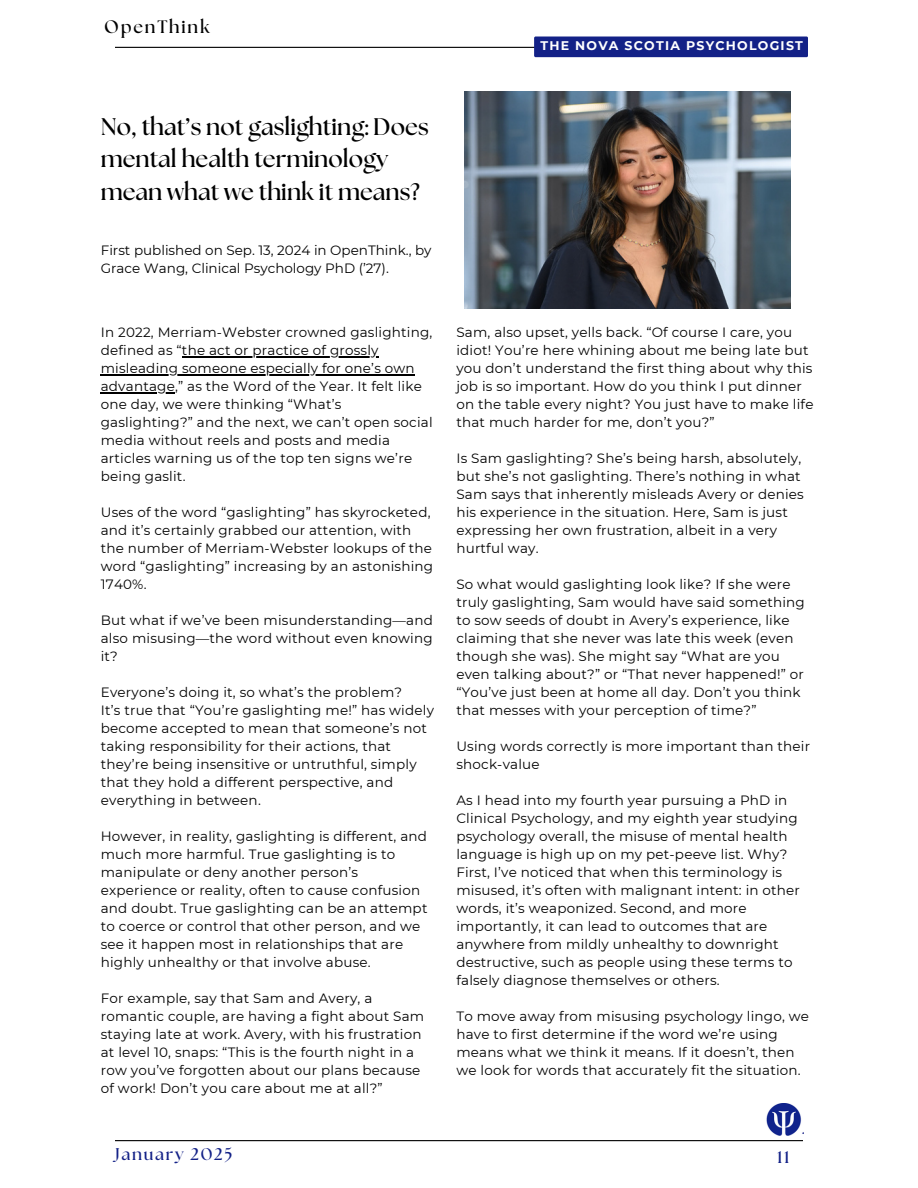
<style>
.page{position:relative;width:918px;height:1188px;background:#fff}
.page>*{position:absolute;margin:0;border:0;box-sizing:border-box;transform-origin:0 0}
.t1{font:700 24px/32.5px "The Seasons";color:#000}
.t2{font:700 18px "The Seasons";letter-spacing:.1em;color:#000}
.t3{font:700 16.95px "The Seasons";letter-spacing:.1em;color:#132187}
.t4{font:13.5px/18px "Montserrat";letter-spacing:.015em;color:#000}
.t5{font:700 12.45px "Montserrat";letter-spacing:.1em;color:#fff}
</style>
<div class="page">
<hr style="left:115px;top:47px;width:688px;height:1px;background:#000">
<hr style="left:115px;top:1140px;width:688px;height:1px;background:#000">
<img style="left:766px;top:1104px;width:37px;height:31px">
<hr style="left:182px;top:356px;width:197px;height:1px;background:#000">
<hr style="left:101px;top:374px;width:314px;height:1px;background:#000">
<hr style="left:101px;top:392px;width:74px;height:1px;background:#000">
<img style="left:464px;top:92px;width:327px;height:217px">
<div style="left:534px;top:37px;width:274px;height:20px;background:#132187"></div>
<p class="t2" style="left:104px;top:19px;width:107px">OpenThink</p>
<p class="t5" style="left:540px;top:38px;width:264px">THE NOVA SCOTIA PSYCHOLOGIST</p>
<p class="t1" style="left:101px;top:111px;width:329px">No, that’s not gaslighting: Does mental health terminology mean what we think it means?</p>
<p class="t4" style="left:101px;top:241px;width:332px">First published on Sep. 13, 2024 in OpenThink., by<br>Grace Wang, Clinical Psychology PhD (’27).</p>
<p class="t4" style="left:101px;top:323px;width:333px">In 2022, Merriam-Webster crowned gaslighting, defined as “the act or practice of grossly</p>
<p class="t4" style="left:101px;top:359px;width:315px">misleading someone especially for one’s own</p>
<p class="t4" style="left:101px;top:377px;width:333px">advantage,” as the Word of the Year. It felt like one day, we were thinking “What’s gaslighting?” and the next, we can’t open social media without reels and posts and media articles warning us of the top ten signs we’re being gaslit.</p>
<p class="t4" style="left:101px;top:503px;width:334px">Uses of the word “gaslighting” has skyrocketed, and it’s certainly grabbed our attention, with the number of Merriam-Webster lookups of the word “gaslighting” increasing by an astonishing</p>
<p class="t4" style="left:101px;top:575px;width:47px">1740%.</p>
<p class="t4" style="left:101px;top:611px;width:334px;text-align:justify">But what if we’ve been misunderstanding—and also misusing—the word without even knowing it?</p>
<p class="t4" style="left:101px;top:683px;width:303px">Everyone’s doing it, so what’s the problem?</p>
<p class="t4" style="left:101px;top:701px;width:335px">It’s true that “You’re gaslighting me!” has widely become accepted to mean that someone’s not taking responsibility for their actions, that they’re being insensitive or untruthful, simply that they hold a different perspective, and everything in between.</p>
<p class="t4" style="left:101px;top:827px;width:328px">However, in reality, gaslighting is different, and much more harmful. True gaslighting is to manipulate or deny another person’s experience or reality, often to cause confusion and doubt. True gaslighting can be an attempt to coerce or control that other person, and we see it happen most in relationships that are highly unhealthy or that involve abuse.</p>
<p class="t4" style="left:101px;top:989px;width:325px">For example, say that Sam and Avery, a romantic couple, are having a fight about Sam staying late at work. Avery, with his frustration at level 10, snaps: “This is the fourth night in a row you’ve forgotten about our plans because of work! Don’t you care about me at all?”</p>
<p class="t4" style="left:456px;top:323px;width:359px">Sam, also upset, yells back. “Of course I care, you idiot! You’re here whining about me being late but you don’t understand the first thing about why this job is so important. How do you think I put dinner on the table every night? You just have to make life that much harder for me, don’t you?”</p>
<p class="t4" style="left:456px;top:449px;width:349px">Is Sam gaslighting? She’s being harsh, absolutely, but she’s not gaslighting. There’s nothing in what Sam says that inherently misleads Avery or denies his experience in the situation. Here, Sam is just expressing her own frustration, albeit in a very hurtful way.</p>
<p class="t4" style="left:456px;top:575px;width:350px">So what would gaslighting look like? If she were truly gaslighting, Sam would have said something to sow seeds of doubt in Avery’s experience, like claiming that she never was late this week (even though she was). She might say “What are you even talking about?” or “That never happened!” or “You’ve just been at home all day. Don’t you think that messes with your perception of time?”</p>
<p class="t4" style="left:456px;top:737px;width:355px">Using words correctly is more important than their shock-value</p>
<p class="t4" style="left:456px;top:791px;width:345px">As I head into my fourth year pursuing a PhD in Clinical Psychology, and my eighth year studying psychology overall, the misuse of mental health language is high up on my pet-peeve list. Why?<br>First, I’ve noticed that when this terminology is misused, it’s often with malignant intent: in other words, it’s weaponized. Second, and more importantly, it can lead to outcomes that are anywhere from mildly unhealthy to downright destructive, such as people using these terms to falsely diagnose themselves or others.</p>
<p class="t4" style="left:456px;top:1007px;width:354px">To move away from misusing psychology lingo, we have to first determine if the word we’re using means what we think it means. If it doesn’t, then we look for words that accurately fit the situation.</p>
<h1 class="t3" style="left:115px;top:1146px;width:119px">January 2025</h1>
<p class="t3" style="left:777px;top:1149px;width:14px">11</p>
</div>
